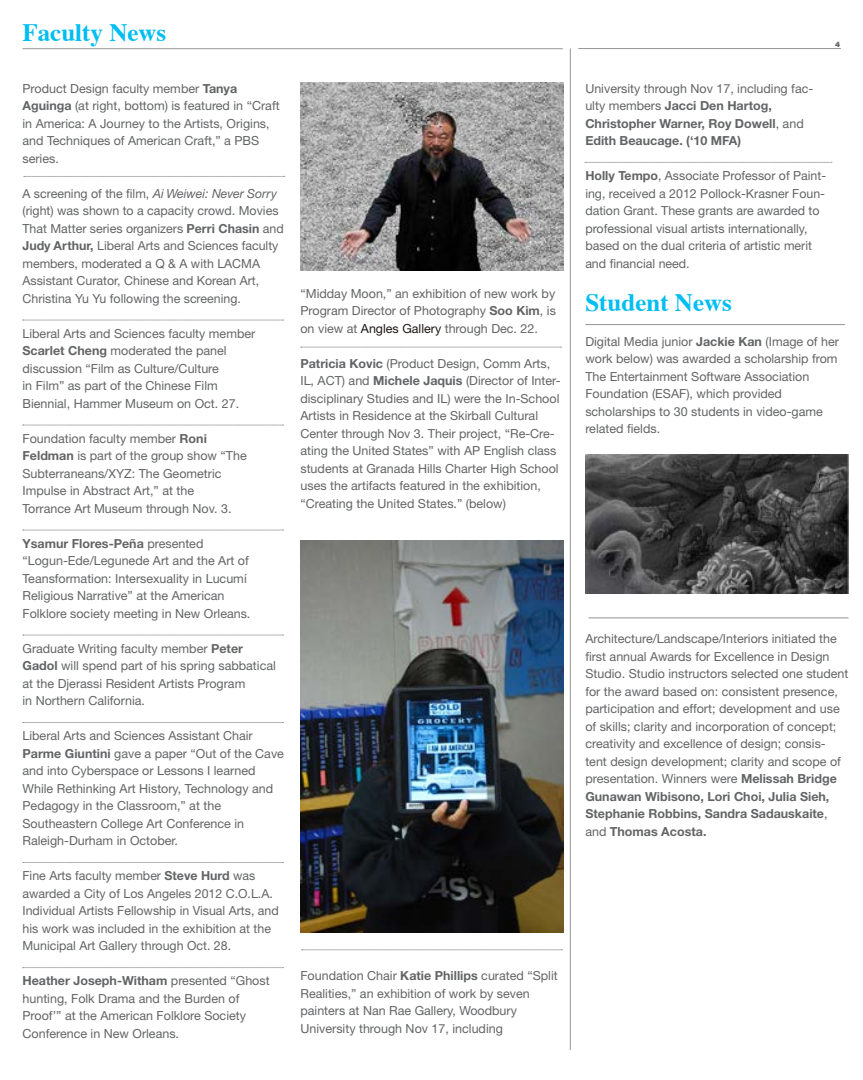
<style>
.page{position:relative;width:863px;height:1080px;background:#fff}
.page>*{position:absolute;margin:0;border:0;box-sizing:border-box;transform-origin:0 0}
.t1{font:700 25px "Times";color:#00bdf2}
.t2{font:12.5px/17.5px "Helvetica Neue";color:#636466}
.t3{font:700 12.5px/17.5px "Helvetica Neue";color:#636466}
.t4{font:900 7.5px "Helvetica Neue";color:#636466}
.s1{font-weight:700}
.s2{font-family:"Helvetica Neue CE";font-style:italic}
.s3{font-family:"Helvetica Neue CE";font-weight:700}
.s4{color:#1d1714}
.s5{font-weight:400}
</style>
<div class="page">
<hr style="left:22px;top:49px;width:540px;height:1px;background:#939598">
<svg style="left:23px;top:320px;width:260px;height:1px"></svg>
<svg style="left:23px;top:425px;width:260px;height:1px"></svg>
<svg style="left:23px;top:530px;width:260px;height:1px"></svg>
<svg style="left:23px;top:635px;width:260px;height:1px"></svg>
<svg style="left:23px;top:722px;width:260px;height:1px"></svg>
<svg style="left:23px;top:862px;width:260px;height:1px"></svg>
<svg style="left:300px;top:347px;width:261px;height:1px"></svg>
<hr style="left:578px;top:48px;width:262px;height:1px;background:#939598">
<hr style="left:585px;top:324px;width:259px;height:1px;background:#939598">
<hr style="left:570px;top:48px;width:1px;height:1002px;background:#939598">
<img style="left:300px;top:540px;width:263px;height:392px">
<hr style="left:588px;top:618px;width:260px;height:1px;background:#939598">
<img style="left:586px;top:455px;width:261px;height:138px">
<img style="left:300px;top:83px;width:263px;height:187px">
<svg style="left:24px;top:176px;width:261px;height:1px"></svg>
<svg style="left:23px;top:967px;width:260px;height:1px"></svg>
<svg style="left:301px;top:950px;width:261px;height:1px"></svg>
<svg style="left:585px;top:162px;width:246px;height:1px"></svg>
<h1 class="t1" style="left:22px;top:8px;width:145px">Faculty News</h1>
<p class="t2" style="left:22px;top:79px;width:258px">Product Design faculty member <span class="s1">Tanya Aguinga</span> (at right, bottom) is featured in “Craft in America: A Journey to the Artists, Origins, and Techniques of American Craft,” a PBS series.</p>
<p class="t2" style="left:22px;top:184px;width:263px">A screening of the film, <span class="s2">Ai Weiwei: Never Sorry </span>(right) was shown to a capacity crowd. Movies That Matter series organizers <span class="s3">Perri Chasin</span> and <span class="s3">Judy Arthur,</span> Liberal Arts and Sciences faculty members, moderated a Q &amp; A with LACMA Assistant Curator, Chinese and Korean Art, Christina Yu Yu following the screening.</p>
<p class="t2" style="left:22px;top:324px;width:234px">Liberal Arts and Sciences faculty member <span class="s1">Scarlet Cheng</span> moderated the panel discussion “Film as Culture/Culture<br>in Film” as part of the Chinese Film Biennial, Hammer Museum on Oct. 27.</p>
<p class="t2" style="left:22px;top:429px;width:226px">Foundation faculty member <span class="s1">Roni Feldman</span> is part of the group show “The Subterraneans/XYZ: The Geometric Impulse in Abstract Art,” at the<br>Torrance Art Museum through Nov. 3.</p>
<p class="t2" style="left:22px;top:534px;width:229px"><span class="s1">Ysamur Flores-Peña</span> presented “Logun-Ede/Legunede Art and the Art of Teansformation: Intersexuality in Lucumí Religious Narrative” at the American Folklore society meeting in New Orleans.</p>
<p class="t2" style="left:22px;top:639px;width:255px">Graduate Writing faculty member <span class="s1">Peter Gadol</span> will spend part of his spring sabbatical at the Djerassi Resident Artists Program<br>in Northern California.</p>
<p class="t2" style="left:22px;top:727px;width:263px">Liberal Arts and Sciences Assistant Chair <span class="s1">Parme Giuntini</span> gave a paper “Out of the Cave and into Cyberspace or Lessons I learned While Rethinking Art History, Technology and Pedagogy in the Classroom,” at the Southeastern College Art Conference in Raleigh-Durham in October.</p>
<p class="t2" style="left:22px;top:867px;width:258px">Fine Arts faculty member <span class="s1">Steve Hurd</span> was awarded a City of Los Angeles 2012 C.O.L.A.<br>Individual Artists Fellowship in Visual Arts, and his work was included in the exhibition at the Municipal Art Gallery through Oct. 28.</p>
<p class="t2" style="left:22px;top:972px;width:249px"><span class="s1">Heather Joseph-Witham</span> presented “Ghost hunting, Folk Drama and the Burden of Proof’” at the American Folklore Society Conference in New Orleans.</p>
<p class="t2" style="left:300px;top:284px;width:257px;text-align:justify">“Midday Moon,” an exhibition of new work by Program Director of Photography <span class="s1">Soo Kim</span>, is on view at <span class="s4">Angles Gallery</span> through Dec. 22.</p>
<p class="t2" style="left:300px;top:354px;width:261px"><span class="s1">Patricia Kovic</span> (Product Design, Comm Arts, IL, ACT) and <span class="s1">Michele Jaquis</span> (Director of Inter&shy;disciplinary Studies and IL) were the In-School Artists in Residence at the Skirball Cultural Center through Nov 3. Their project, “Re-Cre&shy;ating the United States” with AP English class students at Granada Hills Charter High School uses the artifacts featured in the exhibition, “Creating the United States.” (below)</p>
<p class="t2" style="left:300px;top:967px;width:259px">Foundation Chair <span class="s1">Katie Phillips</span> curated “Split Realities,” an exhibition of work by seven painters at Nan Rae Gallery, Woodbury University through Nov 17, including</p>
<p class="t4" style="left:835px;top:40px;width:7px">4</p>
<p class="t3" style="left:585px;top:79px;width:229px"><span class="s5">University through Nov 17, including fac&shy;ulty members</span> Jacci Den Hartog, Christopher Warner, Roy Dowell<span class="s5">, and </span>Edith Beaucage. (‘10 MFA)</p>
<p class="t2" style="left:585px;top:167px;width:242px"><span class="s1">Holly Tempo</span>, Associate Professor of Paint&shy;ing, received a 2012 Pollock-Krasner Foun&shy;dation Grant. These grants are awarded to professional visual artists internationally, based on the dual criteria of artistic merit and financial need.</p>
<h1 class="t1" style="left:585px;top:279px;width:148px">Student News</h1>
<p class="t2" style="left:585px;top:332px;width:255px">Digital Media junior <span class="s1">Jackie Kan</span> (Image of her work below) was awarded a scholarship from The Entertainment Software Association Foundation (ESAF), which provided scholarships to 30 students in video-game related fields.</p>
<p class="t2" style="left:585px;top:630px;width:265px">Architecture/Landscape/Interiors initiated the first annual Awards for Excellence in Design Studio. Studio instructors selected one student for the award based on: consistent presence, participation and effort; development and use of skills; clarity and incorporation of concept; creativity and excellence of design; consis&shy;tent design development; clarity and scope of presentation. Winners were <span class="s1">Melissah Bridge Gunawan Wibisono, Lori Choi, Julia Sieh, Stephanie Robbins, Sandra Sadauskaite</span>, and <span class="s1">Thomas Acosta.</span></p>
</div>
